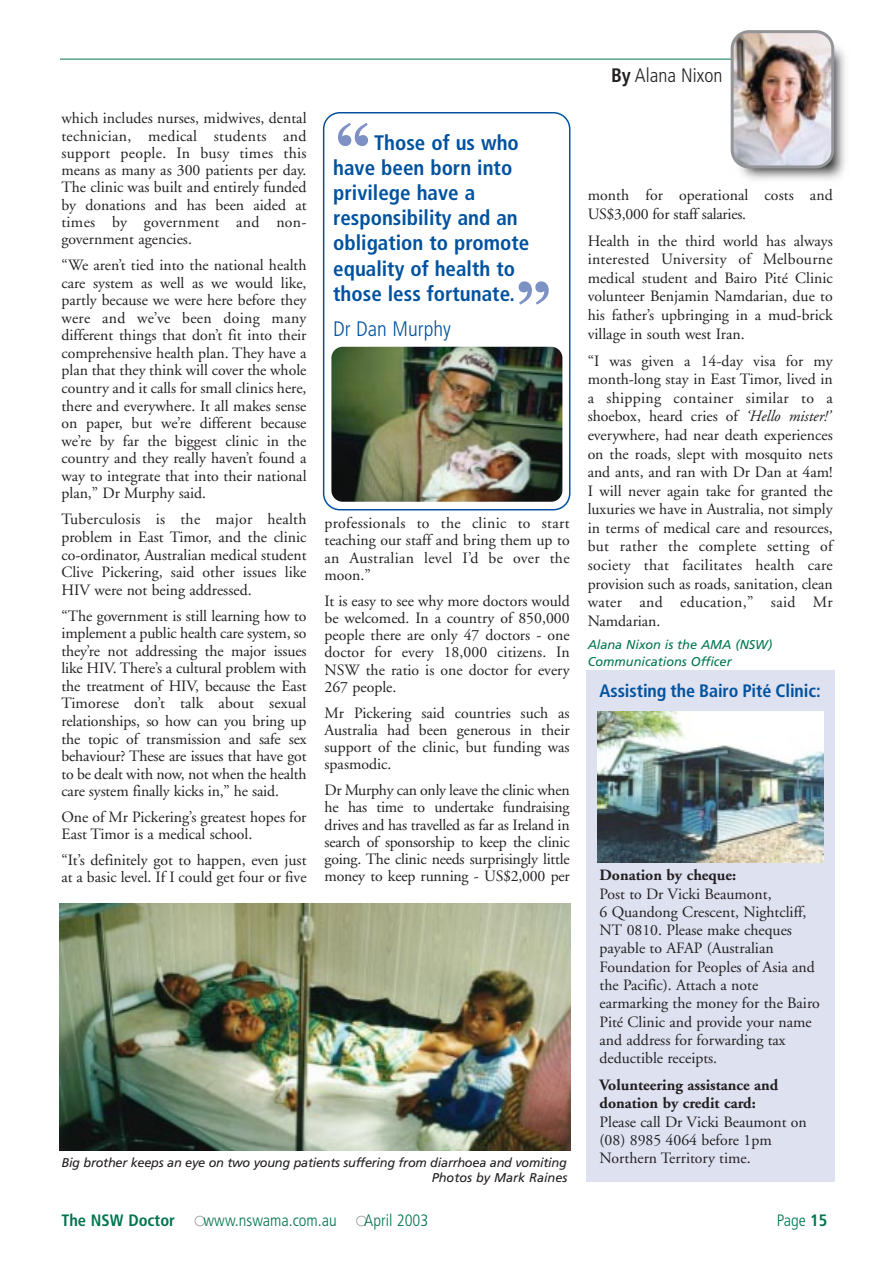
<style>
.page{position:relative;width:893px;height:1263px;background:#fff}
.page>*{position:absolute;margin:0;border:0;box-sizing:border-box;transform-origin:0 0}
.t1{font:700 75px "New Baskerville";color:#7d91c5}
.t2{font:700 condensed 21px/25.2px "Frutiger";color:#00529f}
.t3{font:300 condensed 21px "Frutiger";color:#00529f}
.t4{font:300 condensed 19.5px "Frutiger";color:#231f20}
.t5{font:700 condensed 18px "Frutiger";letter-spacing:-.005em;color:#00529f}
.t6{font:300 condensed 16.5px "Frutiger";color:#007550}
.t7{font:15.75px/17.5px "Adobe Garamond";color:#231f20;text-align:justify}
.t8{font:700 15.75px/18.3px "Adobe Garamond";color:#231f20}
.t9{font:italic 12.75px/15.3px "Frutiger";letter-spacing:-.02em;color:#231f20;text-align:right}
.t10{font:italic 12.75px/16.6px "Frutiger";color:#007550}
.s1{font-weight:700}
.s2{font-style:italic}
.s3{color:#fff}
.s4{color:#a7a9ac}
</style>
<div class="page">
<div style="left:586px;top:670px;width:248px;height:512px;background:#dde1f0"></div>
<img style="left:60px;top:903px;width:510px;height:247px">
<img style="left:597px;top:711px;width:226px;height:151px">
<img style="left:728px;top:46px;width:117px;height:134px">
<hr style="left:60px;top:59px;width:774px;height:1px;background:#007550">
<img style="left:730px;top:30px;width:104px;height:138px">
<svg style="left:323px;top:112px;width:247px;height:398px"></svg>
<img style="left:331px;top:347px;width:231px;height:155px;border-radius:11px">
<p class="t7" style="left:61px;top:111px;width:246px">which includes nurses, midwives, dental technician, medical students and support people. In busy times this means as many as 300 patients per day.<br>The clinic was built and entirely funded by donations and has been aided at times by government and non&shy;government agencies.</p>
<p class="t7" style="left:61px;top:258px;width:246px">“We aren’t tied into the national health care system as well as we would like, partly because we were here before they were and we’ve been doing many different things that don’t fit into their comprehensive health plan. They have a plan that they think will cover the whole country and it calls for small clinics here, there and everywhere. It all makes sense on paper, but we’re different because we’re by far the biggest clinic in the country and they really haven’t found a way to integrate that into their national plan,” Dr Murphy said.</p>
<p class="t7" style="left:61px;top:512px;width:246px">Tuberculosis is the major health problem in East Timor, and the clinic co-ordinator, Australian medical student Clive Pickering, said other issues like HIV were not being addressed.</p>
<p class="t7" style="left:61px;top:608px;width:246px">“The government is still learning how to implement a public health care system, so they’re not addressing the major issues like HIV. There’s a cultural problem with the treatment of HIV, because the East Timorese don’t talk about sexual relationships, so how can you bring up the topic of transmission and safe sex behaviour? These are issues that have got to be dealt with now, not when the health care system finally kicks in,” he said.</p>
<p class="t7" style="left:61px;top:810px;width:246px">One of Mr Pickering’s greatest hopes for<br>East Timor is a medical school.</p>
<p class="t7" style="left:61px;top:853px;width:246px">“It’s definitely got to happen, even just at a basic level. If I could get four or five</p>
<h1 class="t1" style="left:335px;top:123px;width:39px">“</h1>
<h2 class="t2" style="left:333px;top:131px;width:198px;text-indent:41px">Those of us who have been born into privilege have a responsibility and an obligation to promote equality of health to those less fortunate.</h2>
<h2 class="t3" style="left:333px;top:320px;width:119px">Dr Dan Murphy</h2>
<h1 class="t1" style="left:515px;top:281px;width:39px">”</h1>
<p class="t7" style="left:324px;top:516px;width:246px">professionals to the clinic to start teaching our staff and bring them up to an Australian level I’d be over the moon.”</p>
<p class="t7" style="left:324px;top:593px;width:246px">It is easy to see why more doctors would be welcomed. In a country of 850,000 people there are only 47 doctors - one doctor for every 18,000 citizens. In NSW the ratio is one doctor for every 267 people.</p>
<p class="t7" style="left:324px;top:705px;width:246px">Mr Pickering said countries such as Australia had been generous in their support of the clinic, but funding was spasmodic.</p>
<p class="t7" style="left:324px;top:783px;width:246px">Dr Murphy can only leave the clinic when he has time to undertake fundraising drives and has travelled as far as Ireland in search of sponsorship to keep the clinic going. The clinic needs surprisingly little money to keep running - US$2,000 per</p>
<p class="t9" style="left:61px;top:1156px;width:507px">Big brother keeps an eye on two young patients suffering from diarrhoea and vomiting<br>Photos by Mark Raines</p>
<p class="t4" style="left:611px;top:67px;width:113px"><span class="s1">By</span> Alana Nixon</p>
<p class="t7" style="left:587px;top:187px;width:246px;line-height:18.6px">month for operational costs and<br>US$3,000 for staff salaries.</p>
<p class="t7" style="left:587px;top:233px;width:246px;line-height:18.6px">Health in the third world has always interested University of Melbourne medical student and Bairo Pité Clinic volunteer Benjamin Namdarian, due to his father’s upbringing in a mud-brick village in south west Iran.</p>
<p class="t7" style="left:587px;top:353px;width:246px;line-height:18.6px;text-align:left">“I was given a 14-day visa for my month-long stay in East Timor, lived in a shipping container similar to a shoebox, heard cries of <span class="s2">‘Hello mister!’ </span>everywhere, had near death experiences on the roads, slept with mosquito nets and ants, and ran with Dr Dan at 4am!<br>I will never again take for granted the luxuries we have in Australia, not simply in terms of medical care and resources, but rather the complete setting of society that facilitates health care provision such as roads, sanitation, clean water and education,” said Mr Namdarian.</p>
<p class="t10" style="left:587px;top:638px;width:186px">Alana Nixon is the AMA (NSW)<br>Communications Officer</p>
<p class="t5" style="left:599px;top:684px;width:222px">Assisting the Bairo Pité Clinic:</p>
<p class="t8" style="left:599px;top:868px;width:138px">Donation by cheque:</p>
<p class="t7" style="left:599px;top:886px;width:222px;line-height:18.3px;text-align:left">Post to Dr Vicki Beaumont,<br>6 Quandong Crescent, Nightcliff,<br>NT 0810. Please make cheques payable to AFAP (Australian<br>Foundation for Peoples of Asia and the Pacific). Attach a note earmarking the money for the Bairo<br>Pité Clinic and provide your name and address for forwarding tax deductible receipts.</p>
<p class="t8" style="left:599px;top:1077px;width:180px">Volunteering assistance and donation by credit card:</p>
<p class="t7" style="left:599px;top:1114px;width:209px;line-height:18.3px;text-align:left">Please call Dr Vicki Beaumont on (08) 8985 4064 before 1pm<br>Northern Territory time.</p>
<p class="t6" style="left:61px;top:1213px;width:368px"><span class="s1">The NSW Doctor</span> <span class="s3">●</span><span class="s4">●</span>www.nswama.com.au <span class="s3">●</span><span class="s4">●</span>April 2003</p>
<p class="t6" style="left:776px;top:1213px;width:52px">Page <span class="s1">15</span></p>
</div>
